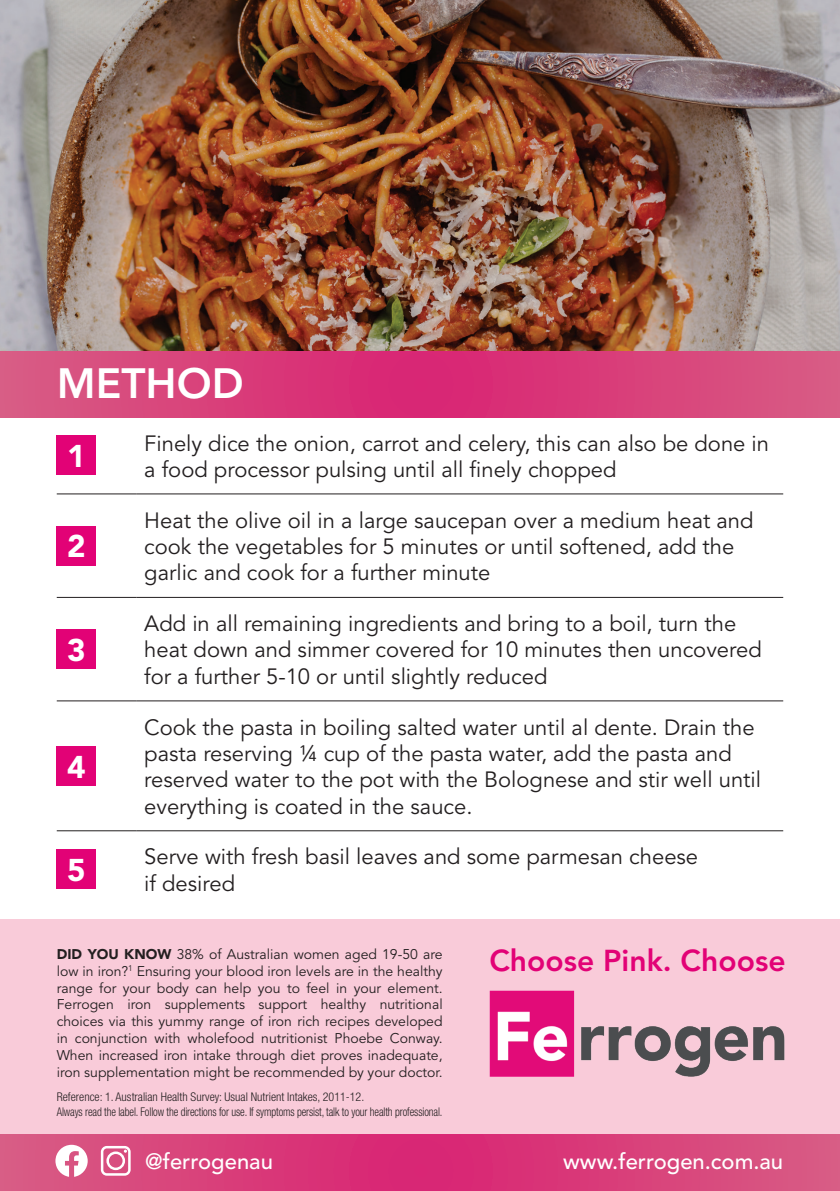
<style>
.page{position:relative;width:840px;height:1191px;background:#fff}
.page>*{position:absolute;margin:0;border:0;box-sizing:border-box;transform-origin:0 0}
.t1{font:800 42px "Avenir LT Std";color:#fff}
.t2{font:900 31.2px "Avenir LT Std";color:#fff}
.t3{font:800 30px "Avenir LT Std";color:#e20276}
.t4{font:22px/26.4px "Avenir LT Std";color:#231f20}
.t5{font:500 22px "Avenir LT Std";color:#fff}
.t6{font:14px/16.8px "Avenir LT Std";color:#231f20;text-align:justify}
.t7{font:300 condensed 12px/14.4px "Helvetica Neue LT Std";letter-spacing:-.01em;color:#231f20}
.s1{font-weight:900}
</style>
<div class="page">
<div style="left:0;top:919px;width:839px;height:251px;background:#f9cbd9"></div>
<hr style="left:57px;top:493px;width:79px;height:1px;background:#231f20">
<hr style="left:136px;top:493px;width:646px;height:1px;background:#231f20">
<hr style="left:57px;top:597px;width:79px;height:1px;background:#231f20">
<hr style="left:136px;top:597px;width:646px;height:1px;background:#231f20">
<hr style="left:57px;top:700px;width:79px;height:1px;background:#231f20">
<hr style="left:136px;top:700px;width:646px;height:1px;background:#231f20">
<hr style="left:57px;top:830px;width:79px;height:1px;background:#231f20">
<hr style="left:136px;top:830px;width:646px;height:1px;background:#231f20">
<div style="left:57px;top:436px;width:39px;height:39px;background:#e20276"></div>
<div style="left:57px;top:526px;width:39px;height:39px;background:#e20276"></div>
<div style="left:57px;top:629px;width:39px;height:39px;background:#e20276"></div>
<div style="left:57px;top:746px;width:39px;height:39px;background:#e20276"></div>
<div style="left:57px;top:849px;width:39px;height:40px;background:#e20276"></div>
<img style="left:0;top:0;width:839px;height:351px">
<img style="left:489px;top:990px;width:296px;height:87px">
<svg style="left:0;top:351px;width:839px;height:66px;background:#d8407b"></svg>
<svg style="left:0;top:1134px;width:839px;height:57px;background:#d83f7b"></svg>
<svg style="left:101px;top:1146px;width:30px;height:29px"></svg>
<svg style="left:55px;top:1144px;width:33px;height:32px"></svg>
<h1 class="t1" style="left:57px;top:358px;width:188px">METHOD</h1>
<h2 class="t2" style="left:67px;top:437px;width:20px">1</h2>
<p class="t4" style="left:144px;top:430px;width:626px">Finely dice the onion, carrot and celery, this can also be done in a food processor pulsing until all finely chopped</p>
<h2 class="t2" style="left:67px;top:528px;width:20px">2</h2>
<h2 class="t2" style="left:67px;top:631px;width:20px">3</h2>
<h2 class="t2" style="left:67px;top:748px;width:20px">4</h2>
<p class="t4" style="left:144px;top:507px;width:610px">Heat the olive oil in a large saucepan over a medium heat and cook the vegetables for 5 minutes or until softened, add the garlic and cook for a further minute</p>
<p class="t4" style="left:144px;top:611px;width:618px">Add in all remaining ingredients and bring to a boil, turn the heat down and simmer covered for 10 minutes then uncovered for a further 5-10 or until slightly reduced</p>
<p class="t4" style="left:144px;top:714px;width:618px">Cook the pasta in boiling salted water until al dente. Drain the pasta reserving ¼ cup of the pasta water, add the pasta and reserved water to the pot with the Bolognese and stir well until everything is coated in the sauce.</p>
<h2 class="t2" style="left:67px;top:851px;width:20px">5</h2>
<p class="t4" style="left:144px;top:844px;width:555px">Serve with fresh basil leaves and some parmesan cheese if desired</p>
<p class="t6" style="left:57px;top:946px;width:387px"><span class="s1">DID YOU KNOW</span> 38% of Australian women aged 19-50 are low in iron?<sup>1</sup> Ensuring your blood iron levels are in the healthy range for your body can help you to feel in your element.<br>Ferrogen iron supplements support healthy nutritional choices via this yummy range of iron rich recipes developed in conjunction with wholefood nutritionist Phoebe Conway.<br>When increased iron intake through diet proves inadequate, iron supplementation might be recommended by your doctor.</p>
<p class="t7" style="left:57px;top:1090px;width:387px">Reference: 1. Australian Health Survey: Usual Nutrient Intakes, 2011-12.<br>Always read the label. Follow the directions for use. If symptoms persist, talk to your health professional.</p>
<h3 class="t3" style="left:489px;top:942px;width:297px">Choose Pink. Choose</h3>
<p class="t5" style="left:145px;top:1148px;width:129px">@ferrogenau</p>
<p class="t5" style="left:563px;top:1148px;width:221px">www.ferrogen.com.au</p>
</div>
